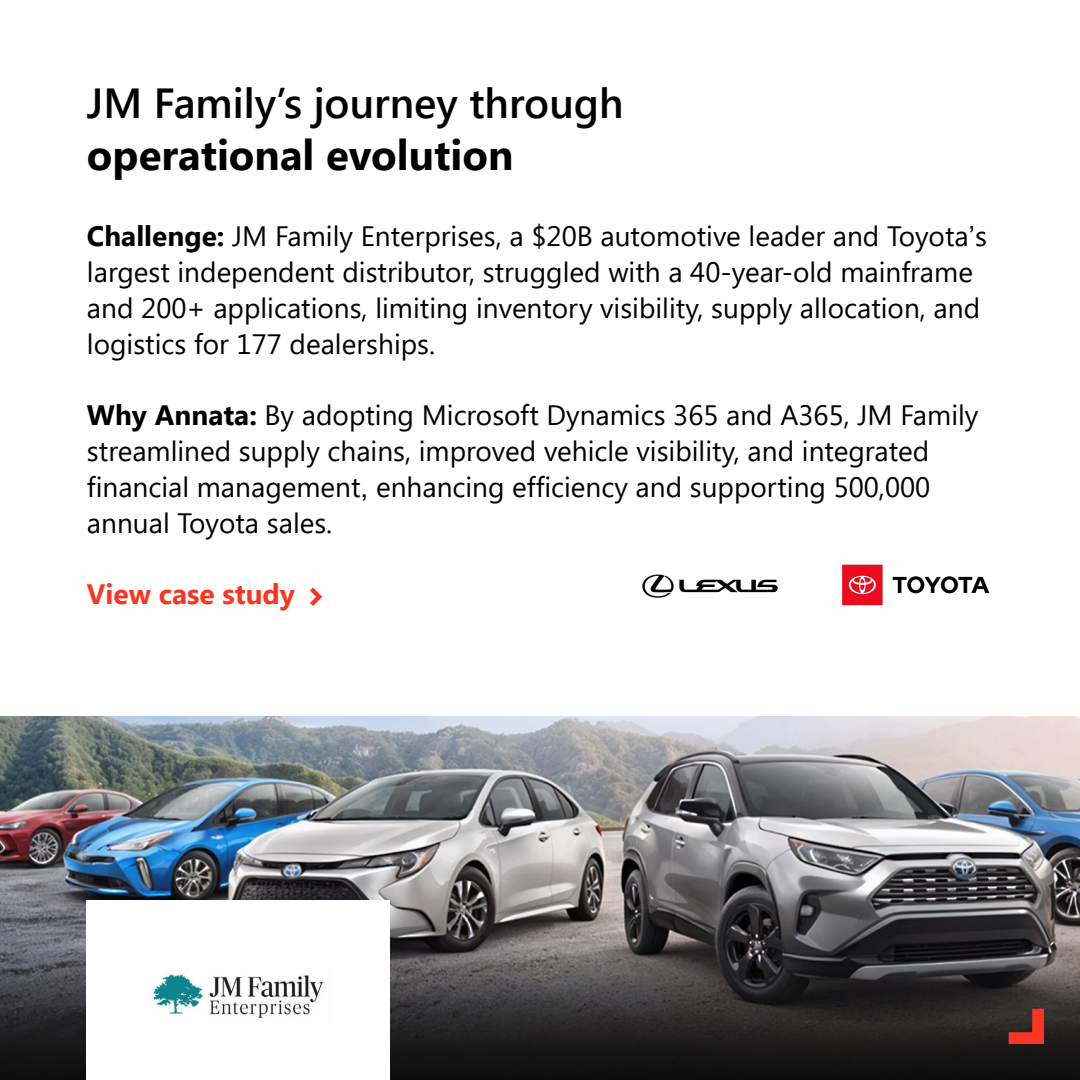
<style>
.page{position:relative;width:1080px;height:1080px;background:#fff}
.page>*{position:absolute;margin:0;border:0;box-sizing:border-box;transform-origin:0 0}
.t1{font:600 42px "Segoe UI";color:#000}
.t2{font:700 42px "Segoe UI";color:#000}
.t3{font:28px/36px "Segoe UI";color:#000}
.t4{font:700 28px "Segoe UI";color:#f83620}
.s1{font-weight:700}
.s2{font-family:"Arial"}
</style>
<div class="page">
<img style="left:0;top:716px;width:1080px;height:94px">
<img style="left:0;top:810px;width:1080px;height:270px">
<svg style="left:1009px;top:1009px;width:35px;height:35px"></svg>
<svg style="left:310px;top:588px;width:12px;height:18px"></svg>
<div style="left:87px;top:900px;width:303px;height:180px;background:#fff"></div>
<img style="left:151px;top:972px;width:173px;height:47px">
<img style="left:642px;top:574px;width:136px;height:24px">
<img style="left:842px;top:564px;width:148px;height:42px">
<h1 class="t1" style="left:87px;top:86px;width:538px">JM Family’s journey through</h1>
<h1 class="t2" style="left:87px;top:137px;width:428px">operational evolution</h1>
<p class="t3" style="left:87px;top:221px;width:901px"><span class="s1">Challenge:</span> JM Family Enterprises, a $20B automotive leader and Toyota<span class="s2">’</span>s largest independent distributor, struggled with a 40-year-old mainframe and 200+ applications, limiting inventory visibility, supply allocation, and logistics for 177 dealerships.</p>
<p class="t3" style="left:87px;top:400px;width:893px"><span class="s1">Why Annata:</span> By adopting Microsoft Dynamics 365 and A365, JM Family streamlined supply chains, improved vehicle visibility, and integrated financial management<span class="s2">,</span> enhancing efficiency and supporting 500,000 annual Toyota sales.</p>
<p class="t4" style="left:87px;top:583px;width:210px">View case study</p>
</div>
